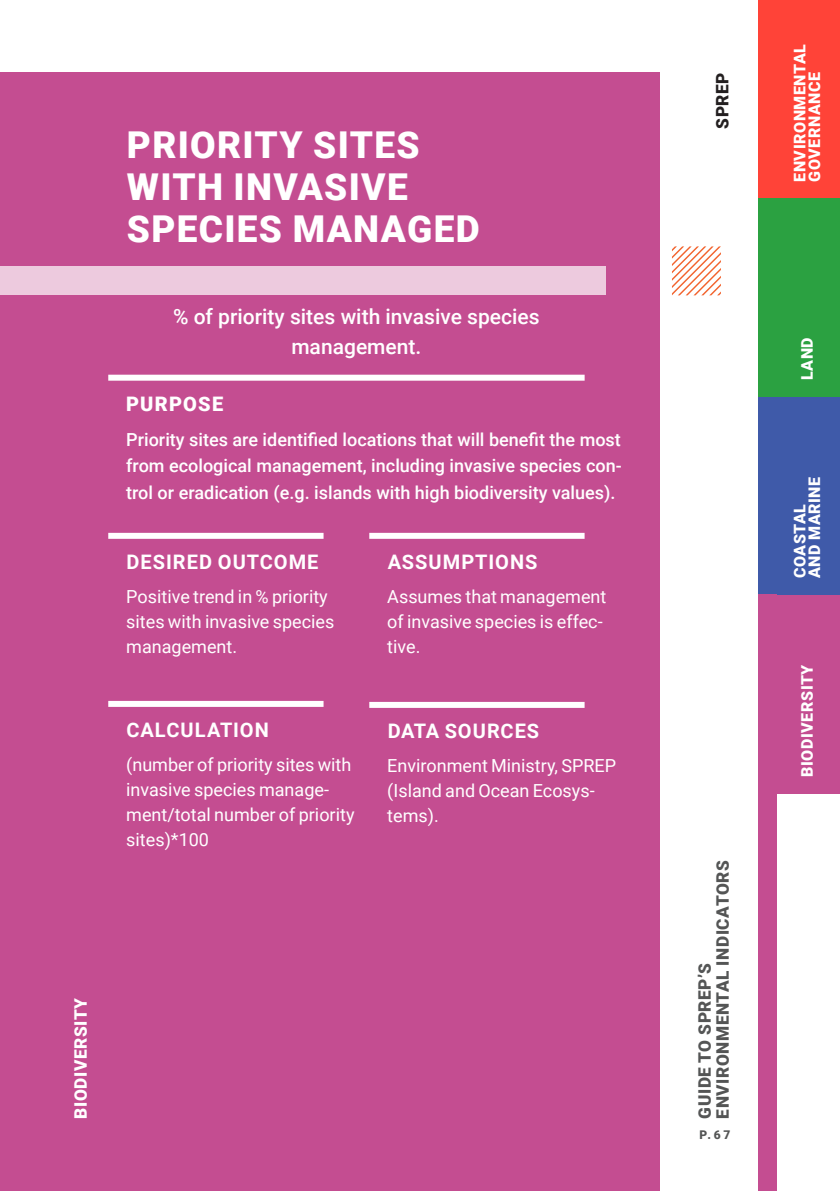
<style>
.page{position:relative;width:840px;height:1191px;background:#fff}
.page>*{position:absolute;margin:0;border:0;box-sizing:border-box;transform-origin:0 0}
.Spread_title{font:900 37px/42px "Roboto";letter-spacing:.035em;color:#fff}
.Subheader{font:500 21px/30px "Roboto";color:#fff;text-align:center}
.Subtitle_NEW{font:700 20px "Roboto";letter-spacing:.05em;color:#fff}
.Purpose_TITLE_NEW{font:900 20px "Roboto";letter-spacing:.06em;color:#fff}
.TEXTO_new{font:18px/25px "Roboto";color:#fff}
.Purpose_Text_NEW{font:500 18px/26.4px "Roboto";color:#fff;text-align:justify}
.t1{font:900 17.2px/18px "Roboto";letter-spacing:.035em;color:#545555}
.t2{font:900 17.2px "Roboto";letter-spacing:.035em;color:#fff}
.t3{font:900 17.2px "Roboto";letter-spacing:.035em;color:#231f20}
.t4{font:900 16px/14.8px "Roboto";letter-spacing:.035em;color:#fff}
.t5{font:900 12px "Roboto";color:#545555}
</style>
<div class="page">
<div style="left:0;top:72px;width:659px;height:1119px;background:#c44d91"></div>
<div style="left:0;top:266px;width:605px;height:29px;background:#edcade"></div>
<svg style="left:672px;top:246px;width:48px;height:49px"></svg>
<div style="left:757px;top:595px;width:82px;height:198px;background:#c44d91"></div>
<div style="left:757px;top:396px;width:82px;height:199px;background:#3f5aa9"></div>
<div style="left:757px;top:0;width:82px;height:198px;background:#ff4338"></div>
<div style="left:757px;top:198px;width:82px;height:198px;background:#2ba141"></div>
<div style="left:757px;top:594px;width:18px;height:597px;background:#c44d91"></div>
<div style="left:108px;top:375px;width:476px;height:6px;background:#fff"></div>
<div style="left:108px;top:533px;width:215px;height:6px;background:#fff"></div>
<div style="left:108px;top:701px;width:215px;height:6px;background:#fff"></div>
<div style="left:369px;top:533px;width:215px;height:6px;background:#fff"></div>
<div style="left:369px;top:702px;width:215px;height:6px;background:#fff"></div>
<p class="Spread_title" style="left:127px;top:122px;width:354px">PRIORITY SITES<br>WITH INVASIVE<br>SPECIES MANAGED</p>
<p class="Subheader" style="left:173px;top:301px;width:368px">% of priority sites with invasive species management.</p>
<p class="Purpose_TITLE_NEW" style="left:126px;top:389px;width:98px">PURPOSE</p>
<p class="Purpose_Text_NEW" style="left:126px;top:426px;width:496px">Priority sites are identified locations that will benefit the most from ecological management, including invasive species con&shy;trol or eradication (e.g. islands with high biodiversity values).</p>
<p class="Subtitle_NEW" style="left:126px;top:548px;width:193px">DESIRED OUTCOME</p>
<p class="TEXTO_new" style="left:126px;top:583px;width:209px">Positive trend in % priority sites with invasive species management.</p>
<p class="Subtitle_NEW" style="left:126px;top:716px;width:144px">CALCULATION</p>
<p class="TEXTO_new" style="left:126px;top:751px;width:229px">(number of priority sites with invasive species manage&shy;ment/total number of priority sites)*100</p>
<p class="Subtitle_NEW" style="left:387px;top:548px;width:151px">ASSUMPTIONS</p>
<p class="TEXTO_new" style="left:387px;top:583px;width:220px">Assumes that management of invasive species is effec&shy;tive.</p>
<p class="Subtitle_NEW" style="left:387px;top:717px;width:153px">DATA SOURCES</p>
<p class="TEXTO_new" style="left:387px;top:752px;width:230px">Environment Ministry, SPREP (Island and Ocean Ecosys&shy;tems).</p>
<p class="t2" style="left:69px;top:1118px;width:122px;rotate:-90deg">BIODIVERSITY</p>
<p class="t3" style="left:710px;top:129px;width:58px;rotate:-90deg">SPREP</p>
<p class="t1" style="left:694px;top:1118px;width:260px;rotate:-90deg">GUIDE TO SPREP’S<br>ENVIRONMENTAL INDICATORS</p>
<p class="t5" style="left:699px;top:1126px;width:33px">P.67</p>
<p class="t4" style="left:791px;top:182px;width:139px;rotate:-90deg">ENVIRONMENTAL<br>GOVERNANCE</p>
<p class="t4" style="left:798px;top:380px;width:44px;rotate:-90deg">LAND</p>
<p class="t4" style="left:791px;top:578px;width:103px;rotate:-90deg">COASTAL<br>AND MARINE</p>
<p class="t4" style="left:798px;top:777px;width:114px;rotate:-90deg">BIODIVERSITY</p>
</div>
